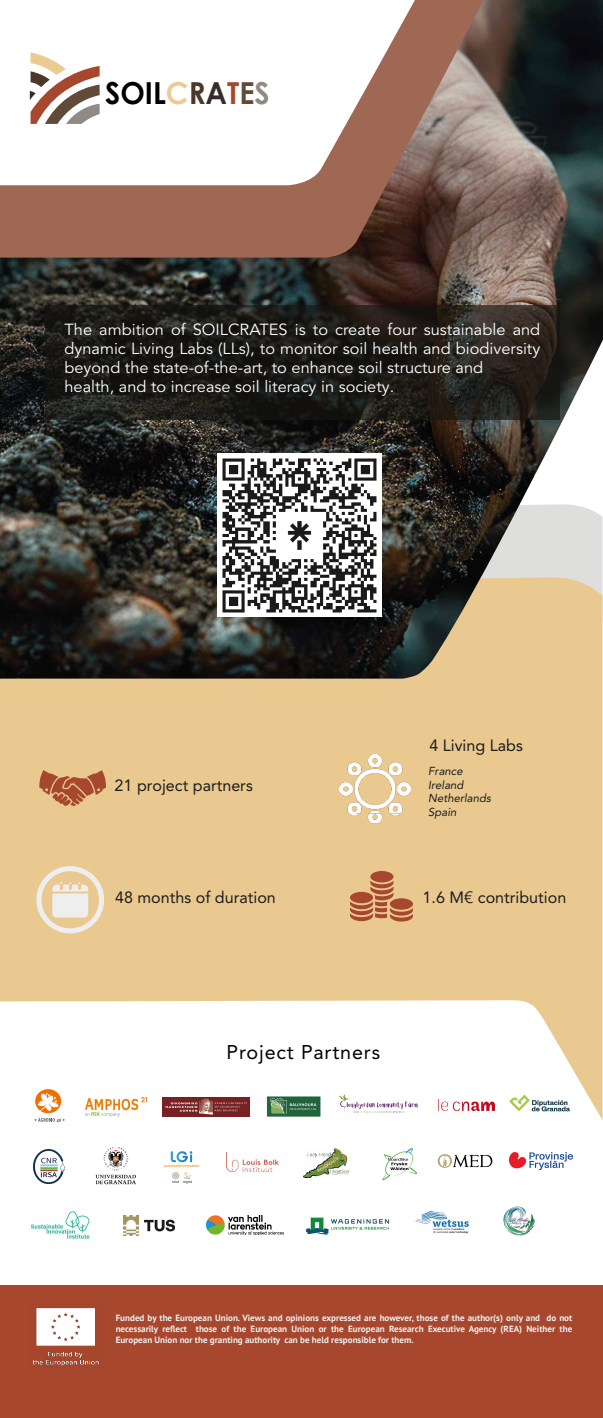
<style>
.page{position:relative;width:603px;height:1418px;background:#fff}
.page>*{position:absolute;margin:0;border:0;box-sizing:border-box;transform-origin:0 0}
.t1{font:700 30.32px "Century Gothic";color:#010101;scale:.96 1}
.t2{font:19.75px "Avenir LT Pro";letter-spacing:.04em;color:#000}
.t3{font:16.25px "Avenir LT Pro";color:#1d1d1b}
.t4{font:16px/19.2px "Avenir LT Pro";color:#fff}
.t5{font:italic 11.5px/13.8px "Avenir LT Pro";color:#1d1d1b}
.t6{font:700 9px/10.8px "PT Sans";color:#efefef;text-align:justify}
.s1{color:#ebcb92}
.s2{color:#4b3829}
.s3{color:#332e2a}
.s4{color:#a7482e}
.s5{color:#614a38}
.s6{color:#918983}
</style>
<div class="page">
<img style="left:303px;top:1148px;width:47px;height:30px">
<img style="left:225px;top:1152px;width:54px;height:20px">
<img style="left:509px;top:1152px;width:63px;height:17px">
<img style="left:382px;top:1147px;width:36px;height:34px">
<img style="left:305px;top:1217px;width:85px;height:18px">
<img style="left:437px;top:1154px;width:56px;height:14px">
<img style="left:415px;top:1211px;width:54px;height:23px">
<img style="left:503px;top:1206px;width:32px;height:30px">
<img style="left:206px;top:1215px;width:77px;height:19px">
<img style="left:95px;top:1146px;width:41px;height:39px">
<img style="left:163px;top:1151px;width:37px;height:33px">
<img style="left:33px;top:1149px;width:31px;height:34px">
<img style="left:124px;top:1215px;width:50px;height:20px">
<img style="left:30px;top:1211px;width:60px;height:28px">
<svg style="left:0;top:678px;width:602px;height:442px;fill:#e9c990"></svg>
<img style="left:0;top:0;width:602px;height:678px">
<svg style="left:35px;top:1089px;width:30px;height:33px"></svg>
<svg style="left:39px;top:770px;width:67px;height:36px;background:#c4835b"></svg>
<div style="left:0;top:1285px;width:602px;height:132px;background:#a7472e"></div>
<img style="left:32px;top:1308px;width:67px;height:58px">
<svg style="left:36px;top:866px;width:68px;height:67px;background:#ebd9ba"></svg>
<svg style="left:350px;top:871px;width:63px;height:50px;background:#ca8d63"></svg>
<svg style="left:45px;top:305px;width:514px;height:115px;background:#1e1c18"></svg>
<div style="left:217px;top:453px;width:164px;height:164px;background:#fff"></div>
<img style="left:222px;top:458px;width:155px;height:155px">
<img style="left:339px;top:754px;width:71px;height:69px">
<img style="left:438px;top:1099px;width:56px;height:11px">
<svg style="left:30px;top:52px;width:70px;height:72px"></svg>
<h1 class="t1" style="left:105px;top:70px;width:173px">SOIL<span class="s1">C</span><span class="s2">R</span><span class="s3">A</span><span class="s4">T</span><span class="s5">E</span><span class="s6">S</span></h1>
<p class="t4" style="left:64px;top:320px;width:477px">The ambition of SOILCRATES is to create four sustainable and dynamic Living Labs (LLs), to monitor soil health and biodiversity beyond the state-of-the-art, to enhance soil structure and<br>health, and to increase soil literacy in society.</p>
<h3 class="t3" style="left:114px;top:775px;width:140px">21 project partners</h3>
<h3 class="t3" style="left:429px;top:735px;width:95px">4 Living Labs</h3>
<p class="t5" style="left:428px;top:764px;width:64px">France<br>Ireland<br>Netherlands<br>Spain</p>
<h3 class="t3" style="left:115px;top:887px;width:162px">48 months of duration</h3>
<h3 class="t3" style="left:422px;top:887px;width:145px">1.6 M€ contribution</h3>
<h2 class="t2" style="left:226px;top:1040px;width:155px">Project Partners</h2>
<p class="t6" style="left:116px;top:1312px;width:458px">Funded by the European Union. Views and opinions expressed are however, those of the author(s) only and do not necessarily reflect those of the European Union or the European Research Executive Agency (REA) Neither the European Union nor the granting authority can be held responsible for them.</p>
</div>
